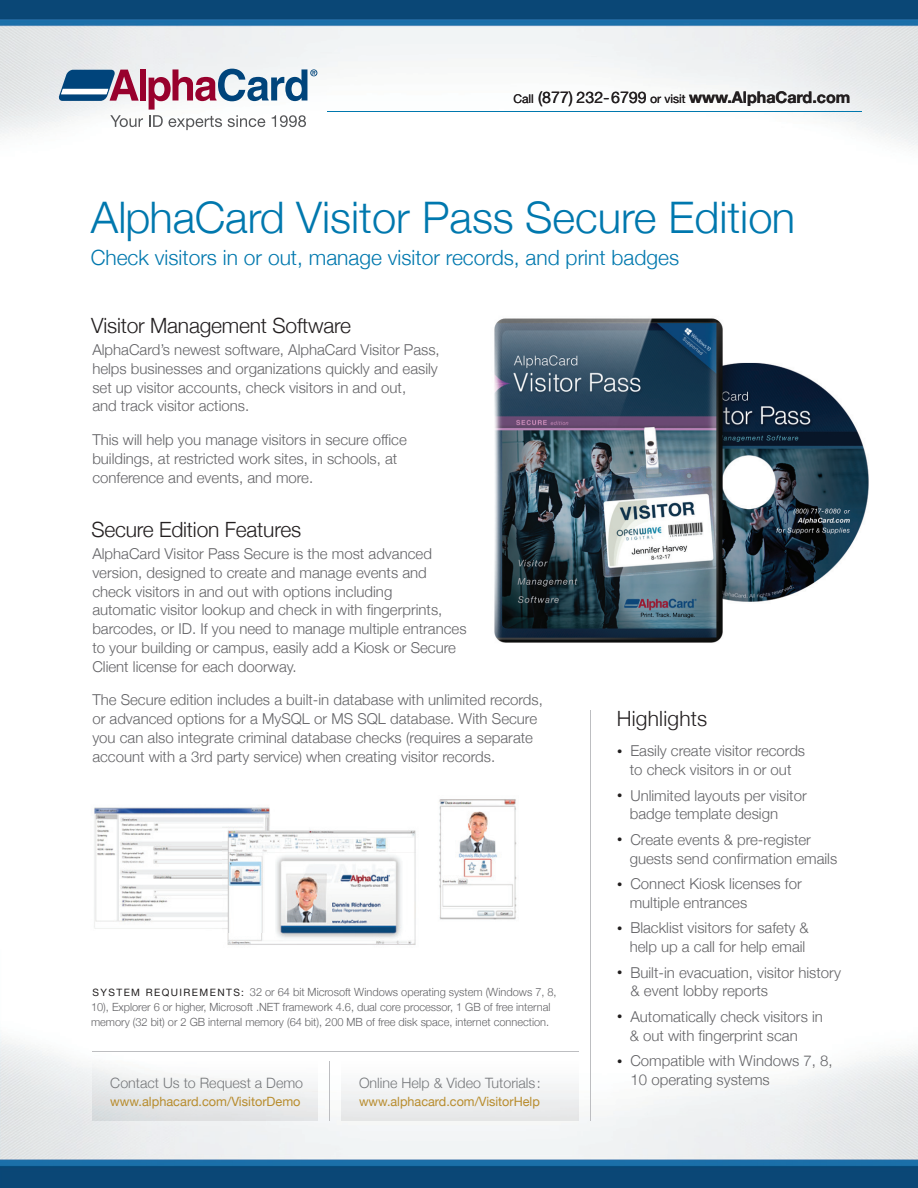
<style>
.page{position:relative;width:918px;height:1188px;background:#fff}
.page>*{position:absolute;margin:0;border:0;box-sizing:border-box;transform-origin:0 0}
.t1{font:300 43.5px "Helvetica Neue";color:#0078ae}
.t2{font:300 21px "Helvetica Neue";color:#0078ae}
.t3{font:300 21px "Helvetica Neue";letter-spacing:-.01em;color:#231f20}
.t4{font:300 21px "Helvetica Neue";letter-spacing:.01em;color:#231f20}
.t5{font:700 16.05px "Helvetica Neue";color:#231f20}
.t6{font:300 15px/18.8px "Helvetica Neue";color:#636366}
.t7{font:300 14.25px "Helvetica Neue";color:#76787b}
.t8{font:12.75px "Helvetica Neue";color:#b88c2d}
.t9{font:300 11.25px/15px "Helvetica Neue";color:#636366}
.s1{font-weight:400;font-size:12px}
.s2{font-weight:400}
.s3{font-weight:400;font-size:10.2px;color:#211e1e}
.s4{font-size:10.5px;color:#211e1e}
</style>
<div class="page">
<img style="left:0;top:949px;width:918px;height:239px">
<img style="left:0;top:0;width:918px;height:147px">
<div style="left:140px;top:70px;width:6px;height:31px;background:#98012d"></div>
<svg style="left:59px;top:70px;width:80px;height:31px"></svg>
<svg style="left:110px;top:115px;width:33px;height:12px"></svg>
<svg style="left:149px;top:69px;width:168px;height:61px"></svg>
<hr style="left:327px;top:111px;width:535px;height:1px;background:#0078ae">
<hr style="left:329px;top:1061px;width:1px;height:60px;background:#bdbec1">
<img style="left:342px;top:1061px;width:237px;height:59px">
<img style="left:92px;top:1061px;width:225px;height:59px">
<hr style="left:92px;top:1052px;width:487px;height:1px;background:#bdbec1">
<img style="left:494px;top:318px;width:375px;height:325px">
<hr style="left:591px;top:711px;width:1px;height:410px;background:#bdbec1">
<img style="left:94px;top:807px;width:176px;height:122px">
<img style="left:439px;top:799px;width:78px;height:121px">
<img style="left:227px;top:830px;width:189px;height:115px">
<img style="left:223px;top:827px;width:52px;height:105px">
<p class="t5" style="left:513px;top:84px;width:339px"><span class="s1">Call</span> <span class="s2">(877) 232-6799</span> <span class="s1">or visit</span> www.AlphaCard.com</p>
<h1 class="t1" style="left:91px;top:183px;width:706px">AlphaCard Visitor Pass Secure Edition</h1>
<h2 class="t2" style="left:91px;top:241px;width:590px">Check visitors in or out, manage visitor records, and print badges</h2>
<h2 class="t3" style="left:91px;top:308px;width:262px">Visitor Management Software</h2>
<p class="t6" style="left:92px;top:339px;width:349px">AlphaCard’s newest software, AlphaCard Visitor Pass, helps businesses and organizations quickly and easily set up visitor accounts, check visitors in and out,<br>and track visitor actions.</p>
<p class="t6" style="left:92px;top:429px;width:316px">This will help you manage visitors in secure office buildings, at restricted work sites, in schools, at conference and events, and more.</p>
<h2 class="t3" style="left:91px;top:512px;width:211px">Secure Edition Features</h2>
<p class="t6" style="left:92px;top:543px;width:376px">AlphaCard Visitor Pass Secure is the most advanced version, designed to create and manage events and check visitors in and out with options including<br>automatic visitor lookup and check in with fingerprints, barcodes, or ID. If you need to manage multiple entrances to your building or campus, easily add a Kiosk or Secure Client license for each doorway.</p>
<p class="t6" style="left:92px;top:690px;width:452px">The Secure edition includes a built-in database with unlimited records, or advanced options for a MySQL or MS SQL database. With Secure you can also integrate criminal database checks (requires a separate account with a 3rd party service) when creating visitor records.</p>
<p class="t9" style="left:91px;top:984px;width:467px"><span class="s3">SYSTEM REQUIREMENTS:</span> 32 or 64 bit Microsoft Windows operating system (Windows 7, 8,<br>10), Explorer 6 or higher, Microsoft .NET framework 4.6, dual core processor, 1 GB of free internal memory (32 bit) or 2 GB internal memory (64 bit), 200 MB of free disk space, internet connection.</p>
<p class="t7" style="left:110px;top:1072px;width:194px">Contact Us to Request a Demo</p>
<p class="t8" style="left:110px;top:1092px;width:192px">www.alphacard.com/VisitorDemo</p>
<p class="t7" style="left:359px;top:1072px;width:183px">Online Help &amp; Video Tutorials:</p>
<p class="t8" style="left:359px;top:1092px;width:182px">www.alphacard.com/VisitorHelp</p>
<h2 class="t4" style="left:617px;top:702px;width:92px">Highlights</h2>
<p class="t6" style="left:617px;top:741px;width:189px;text-align:center"><span class="s4">•</span> Easily create visitor records to check visitors in or out</p>
<p class="t6" style="left:630px;top:785px;width:179px;text-indent:-13px"><span class="s4">•</span> Unlimited layouts per visitor badge template design</p>
<p class="t6" style="left:630px;top:829px;width:209px;text-indent:-13px"><span class="s4">•</span> Create events &amp; pre-register guests send confirmation emails</p>
<p class="t6" style="left:630px;top:873px;width:174px;text-indent:-13px"><span class="s4">•</span> Connect Kiosk licenses for multiple entrances</p>
<p class="t6" style="left:617px;top:918px;width:193px;text-align:right"><span class="s4">•</span> Blacklist visitors for safety &amp; help up a call for help email</p>
<p class="t6" style="left:631px;top:962px;width:212px;text-indent:-13px"><span class="s4">•</span> Built-in evacuation, visitor history &amp; event lobby reports</p>
<p class="t6" style="left:630px;top:1006px;width:195px;text-indent:-13px"><span class="s4">•</span> Automatically check visitors in &amp; out with fingerprint scan</p>
<p class="t6" style="left:631px;top:1050px;width:204px;text-indent:-13px"><span class="s4">•</span> Compatible with Windows 7, 8,<br>10 operating systems</p>
</div>
